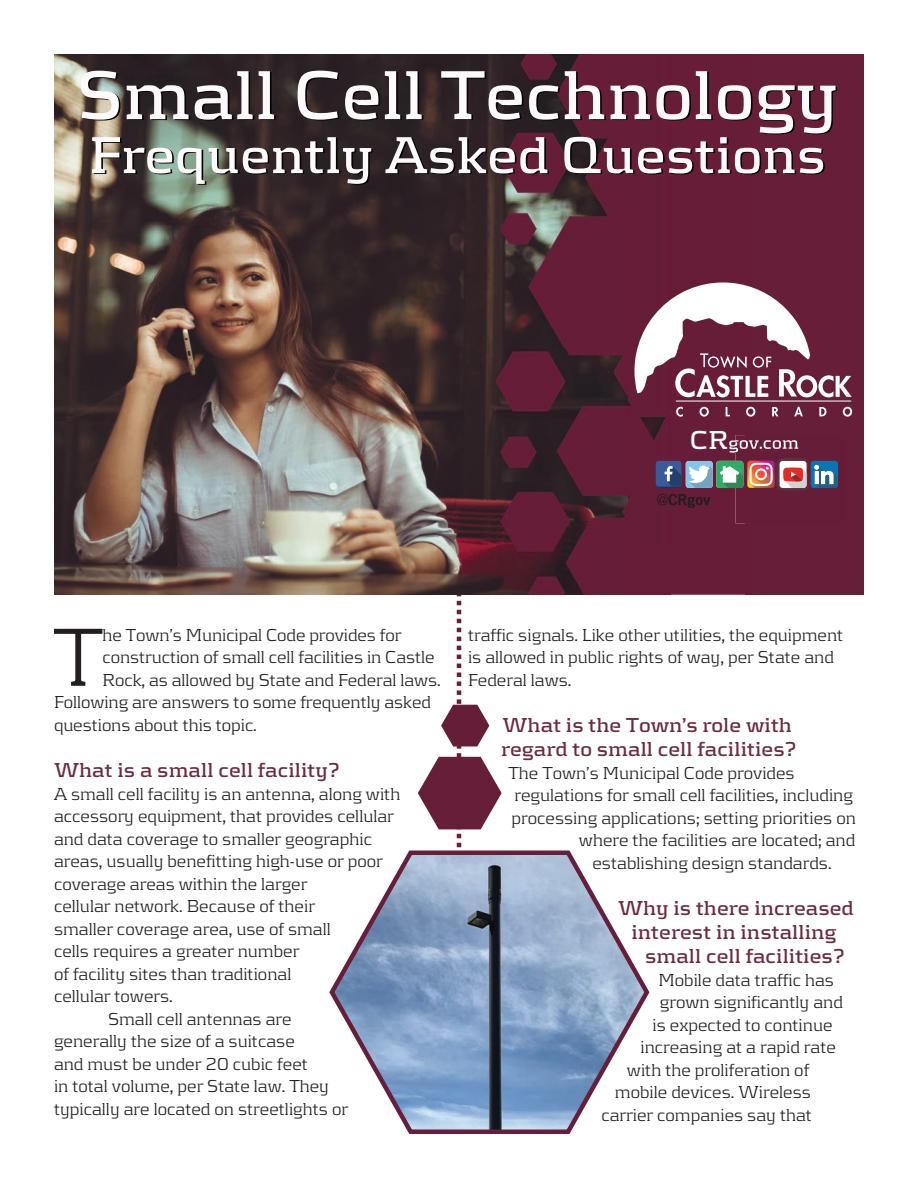
<style>
.page{position:relative;width:918px;height:1188px;background:#fff}
.page>*{position:absolute;margin:0;border:0;box-sizing:border-box;transform-origin:0 0}
.t1{font:300 85.5px "Kontrapunkt";color:#231f20}
.t2{font:700 72px "Kontrapunkt";color:#fefafc}
.t3{font:700 54px "Kontrapunkt";color:#fefafc}
.t4{font:700 21px/24px "Kontrapunkt";color:#6d2b40}
.t5{font:300 18px/22.5px "Kontrapunkt";color:#231f20}
</style>
<div class="page">
<div style="left:746px;top:54px;width:118px;height:541px;background:#671e38"></div>
<img style="left:54px;top:54px;width:692px;height:541px">
<svg style="left:329px;top:850px;width:321px;height:284px"></svg>
<svg style="left:676px;top:407px;width:7px;height:10px"></svg>
<svg style="left:700px;top:407px;width:9px;height:10px"></svg>
<svg style="left:726px;top:407px;width:4px;height:9px"></svg>
<svg style="left:746px;top:407px;width:9px;height:10px"></svg>
<svg style="left:772px;top:407px;width:7px;height:9px"></svg>
<svg style="left:794px;top:407px;width:9px;height:9px"></svg>
<svg style="left:819px;top:407px;width:7px;height:9px"></svg>
<svg style="left:843px;top:407px;width:9px;height:10px"></svg>
<svg style="left:634px;top:282px;width:218px;height:115px"></svg>
<hr style="left:676px;top:401px;width:175px;height:1px;background:#fff">
<svg style="left:656px;top:461px;width:25px;height:27px"></svg>
<div style="left:686px;top:461px;width:27px;height:27px;background:#84c5ec;border-radius:3px"></div>
<svg style="left:688px;top:464px;width:25px;height:24px"></svg>
<img style="left:736px;top:435px;width:99px;height:88px">
<img style="left:752px;top:440px;width:46px;height:12px">
<svg style="left:729px;top:440px;width:23px;height:12px"></svg>
<img style="left:811px;top:461px;width:27px;height:27px">
<img style="left:815px;top:466px;width:22px;height:22px">
<svg style="left:814px;top:465px;width:19px;height:19px"></svg>
<div style="left:780px;top:461px;width:27px;height:27px;background:#fff;border-radius:3px"></div>
<svg style="left:783px;top:467px;width:24px;height:21px"></svg>
<svg style="left:657px;top:494px;width:53px;height:14px"></svg>
<div style="left:716px;top:461px;width:27px;height:27px;background:#2dad63;border-radius:3px"></div>
<svg style="left:720px;top:461px;width:55px;height:27px"></svg>
<svg style="left:416px;top:54px;width:88px;height:1080px"></svg>
<h2 class="t2" style="left:76px;top:53px;width:764px">Small Cell Technology</h2>
<h3 class="t3" style="left:89px;top:124px;width:739px">Frequently Asked Questions</h3>
<h1 class="t1" style="left:54px;top:607px;width:51px">T</h1>
<p class="t5" style="left:103px;top:623px;width:300px">he Town’s Municipal Code provides for</p>
<p class="t5" style="left:103px;top:646px;width:334px">construction of small cell facilities in Castle</p>
<p class="t5" style="left:103px;top:668px;width:340px">Rock, as allowed by State and Federal laws.</p>
<p class="t5" style="left:54px;top:691px;width:378px">Following are answers to some frequently asked</p>
<p class="t5" style="left:54px;top:713px;width:204px">questions about this topic.</p>
<p class="t4" style="left:54px;top:758px;width:287px">What is a small cell facility?</p>
<p class="t5" style="left:54px;top:782px;width:348px">A small cell facility is an antenna, along with</p>
<p class="t5" style="left:54px;top:805px;width:341px">accessory equipment, that provides cellular</p>
<p class="t5" style="left:54px;top:827px;width:320px">and data coverage to smaller geographic</p>
<p class="t5" style="left:54px;top:850px;width:330px">areas, usually benefitting high-use or poor</p>
<p class="t5" style="left:54px;top:872px;width:255px">coverage areas within the larger</p>
<p class="t5" style="left:54px;top:895px;width:262px">cellular network. Because of their</p>
<p class="t5" style="left:54px;top:917px;width:278px">smaller coverage area, use of small</p>
<p class="t5" style="left:54px;top:940px;width:247px">cells requires a greater number</p>
<p class="t5" style="left:54px;top:962px;width:239px">of facility sites than traditional</p>
<p class="t5" style="left:54px;top:985px;width:120px">cellular towers.</p>
<p class="t5" style="left:108px;top:1007px;width:185px">Small cell antennas are</p>
<p class="t5" style="left:54px;top:1030px;width:242px">generally the size of a suitcase</p>
<p class="t5" style="left:54px;top:1052px;width:255px">and must be under 20 cubic feet</p>
<p class="t5" style="left:54px;top:1075px;width:276px">in total volume, per State law. They</p>
<p class="t5" style="left:54px;top:1097px;width:296px">typically are located on streetlights or</p>
<p class="t5" style="left:468px;top:623px;width:377px">traffic signals. Like other utilities, the equipment is allowed in public rights of way, per State and<br>Federal laws.</p>
<p class="t4" style="left:501px;top:713px;width:297px">What is the Town’s role with regard to small cell facilities?</p>
<p class="t5" style="left:508px;top:761px;width:288px">The Town’s Municipal Code provides</p>
<p class="t5" style="left:514px;top:784px;width:340px">regulations for small cell facilities, including</p>
<p class="t5" style="left:511px;top:806px;width:346px">processing applications; setting priorities on</p>
<p class="t5" style="left:579px;top:829px;width:278px">where the facilities are located; and</p>
<p class="t5" style="left:592px;top:851px;width:241px">establishing design standards.</p>
<p class="t4" style="left:618px;top:896px;width:237px">Why is there increased</p>
<p class="t4" style="left:632px;top:920px;width:207px">interest in installing</p>
<p class="t4" style="left:645px;top:944px;width:201px">small cell facilities?</p>
<p class="t5" style="left:658px;top:968px;width:177px">Mobile data traffic has</p>
<p class="t5" style="left:660px;top:991px;width:184px">grown significantly and</p>
<p class="t5" style="left:652px;top:1013px;width:182px">is expected to continue</p>
<p class="t5" style="left:640px;top:1036px;width:197px">increasing at a rapid rate</p>
<p class="t5" style="left:627px;top:1058px;width:184px">with the proliferation of</p>
<p class="t5" style="left:615px;top:1081px;width:198px">mobile devices. Wireless</p>
<p class="t5" style="left:601px;top:1103px;width:212px">carrier companies say that</p>
</div>
